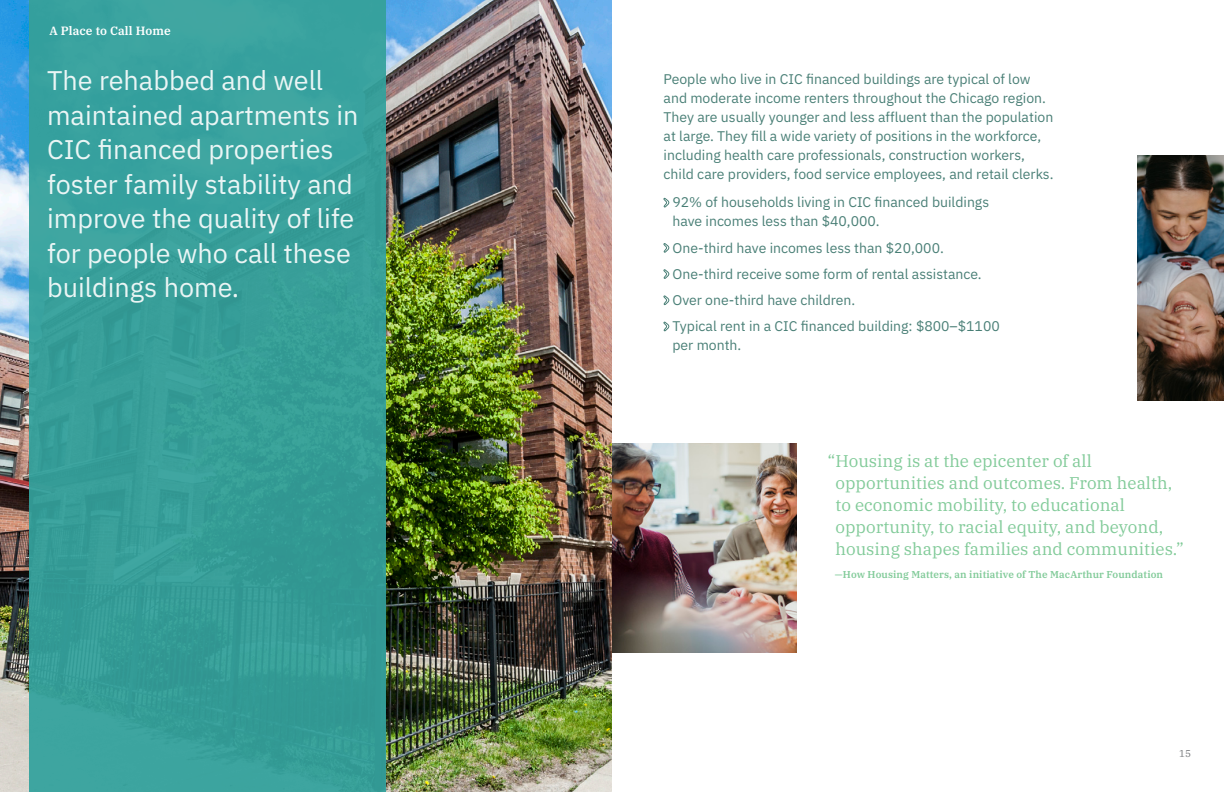
<style>
.page{position:relative;width:1224px;height:792px;background:#fff}
.page>*{position:absolute;margin:0;border:0;box-sizing:border-box;transform-origin:0 0}
.t1{font:27px/34.5px "IBM Plex Sans";color:#fff}
.t2{font:17px/22px "IBM Plex Serif";color:#74c58e}
.t3{font:14px/19px "IBM Plex Sans";color:#347066}
.t4{font:600 12px "IBM Plex Serif";letter-spacing:.01em;color:#fff}
.t5{font:600 10px "IBM Plex Serif";letter-spacing:.01em;color:#74c58e}
.t6{font:10px "IBM Plex Serif";color:#787a7d}
</style>
<div class="page">
<img style="left:0;top:0;width:612px;height:792px">
<img style="left:29px;top:0;width:357px;height:792px">
<svg style="left:663px;top:197px;width:7px;height:11px"></svg>
<svg style="left:663px;top:243px;width:7px;height:10px"></svg>
<svg style="left:663px;top:269px;width:7px;height:10px"></svg>
<svg style="left:663px;top:295px;width:7px;height:11px"></svg>
<svg style="left:663px;top:321px;width:7px;height:11px"></svg>
<img style="left:1138px;top:156px;width:86px;height:244px">
<img style="left:612px;top:444px;width:184px;height:208px">
<p class="t4" style="left:49px;top:22px;width:123px">A Place to Call Home</p>
<h1 class="t1" style="left:47px;top:61px;width:313px">The rehabbed and well maintained apartments in<br>CIC financed properties foster family stability and improve the quality of life for people who call these buildings home.</h1>
<p class="t3" style="left:664px;top:69px;width:391px">People who live in CIC financed buildings are typical of low and moderate income renters throughout the Chicago region.<br>They are usually younger and less affluent than the population at large. They fill a wide variety of positions in the workforce, including health care professionals, construction workers, child care providers, food service employees, and retail clerks.</p>
<p class="t3" style="left:672px;top:192px;width:318px">92% of households living in CIC financed buildings have incomes less than $40,000.</p>
<p class="t3" style="left:672px;top:233px;width:329px;line-height:26.2px">One-third have incomes less than $20,000.<br>One-third receive some form of rental assistance.<br>Over one-third have children.<br>Typical rent in a CIC financed building: $800–$1100</p>
<p class="t3" style="left:672px;top:335px;width:70px">per month.</p>
<p class="t2" style="left:835px;top:448px;width:350px;text-indent:-8px">“Housing is at the epicenter of all opportunities and outcomes. From health, to economic mobility, to educational opportunity, to racial equity, and beyond, housing shapes families and communities.”</p>
<p class="t5" style="left:835px;top:566px;width:330px">—How Housing Matters, an initiative of The MacArthur Foundation</p>
<p class="t6" style="left:1179px;top:746px;width:14px">15</p>
</div>
